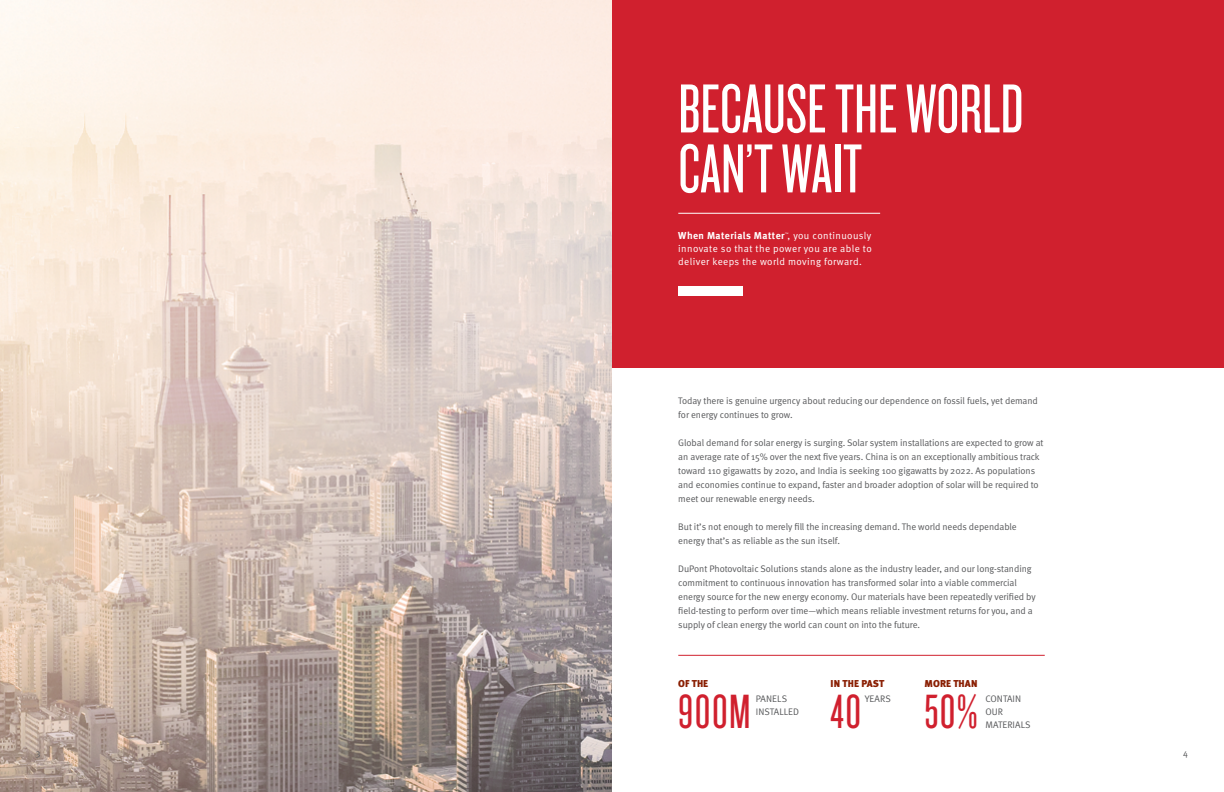
<style>
.page{position:relative;width:1224px;height:792px;background:#fff}
.page>*{position:absolute;margin:0;border:0;box-sizing:border-box;transform-origin:0 0}
.t1{font:72px/60px "Knockout 27 Junior Bantamwt";color:#fff}
.t2{font:50px "Knockout 27 Junior Bantamwt";letter-spacing:.03em;color:#d0202e}
.t3{font:10px/13px "Meta Normal";letter-spacing:.04em;color:#fff}
.t4{font:700 10px "Meta";letter-spacing:.04em;color:#fff}
.t5{font:900 10px "Meta";letter-spacing:.01em;color:#8a1f03}
.t6{font:9.5px/14px "Meta Normal";letter-spacing:-.005em;color:#58595b}
.t7{font:9px "Meta Normal";color:#58595b}
.t8{font:3.5px "Meta Normal";color:#fff}
.s1{font-family:"Meta Normal";font-weight:400}
</style>
<div class="page">
<img style="left:0;top:0;width:612px;height:792px">
<div style="left:612px;top:0;width:612px;height:367px;background:#d0202e"></div>
<hr style="left:678px;top:213px;width:202px;height:1px;background:#fff">
<hr style="left:678px;top:655px;width:367px;height:1px;background:#d0202e">
<div style="left:678px;top:286px;width:65px;height:10px;background:#fff"></div>
<h1 class="t1" style="left:678px;top:77px;width:347px">BECAUSE THE WORLD<br>CAN’T WAIT</h1>
<p class="t4" style="left:678px;top:230px;width:195px">When Materials Matter <span class="s1">, you continuously</span></p>
<p class="t8" style="left:785px;top:231px;width:5px">™</p>
<p class="t3" style="left:678px;top:242px;width:195px">innovate so that the power you are able to deliver keeps the world moving forward.</p>
<p class="t6" style="left:678px;top:393px;width:361px">Today there is genuine urgency about reducing our dependence on fossil fuels, yet demand for energy continues to grow.</p>
<p class="t6" style="left:678px;top:435px;width:367px">Global demand for solar energy is surging. Solar system installations are expected to grow at an average rate of 15% over the next five years. China is on an exceptionally ambitious track toward 110 gigawatts by 2020, and India is seeking 100 gigawatts by 2022. As populations and economies continue to expand, faster and broader adoption of solar will be required to meet our renewable energy needs.</p>
<p class="t6" style="left:678px;top:519px;width:340px">But it’s not enough to merely fill the increasing demand. The world needs dependable energy that’s as reliable as the sun itself.</p>
<p class="t6" style="left:678px;top:561px;width:359px">DuPont Photovoltaic Solutions stands alone as the industry leader, and our long-standing commitment to continuous innovation has transformed solar into a viable commercial energy source for the new energy economy. Our materials have been repeatedly verified by field-testing to perform over time—which means reliable investment returns for you, and a supply of clean energy the world can count on into the future.</p>
<p class="t5" style="left:678px;top:677px;width:32px">OF THE</p>
<p class="t5" style="left:831px;top:677px;width:55px">IN THE PAST</p>
<p class="t5" style="left:924px;top:677px;width:54px">MORE THAN</p>
<p class="t6" style="left:865px;top:691px;width:28px">YEARS</p>
<h2 class="t2" style="left:831px;top:682px;width:32px">40</h2>
<h2 class="t2" style="left:924px;top:682px;width:54px">50%</h2>
<h2 class="t2" style="left:678px;top:682px;width:74px">900M</h2>
<p class="t6" style="left:756px;top:692px;width:45px;line-height:13px">PANELS<br>INSTALLED</p>
<p class="t6" style="left:985px;top:692px;width:47px;line-height:13px">CONTAIN<br>OUR<br>MATERIALS</p>
<p class="t7" style="left:36px;top:748px;width:6px">3</p>
<p class="t7" style="left:1183px;top:748px;width:6px">4</p>
</div>
